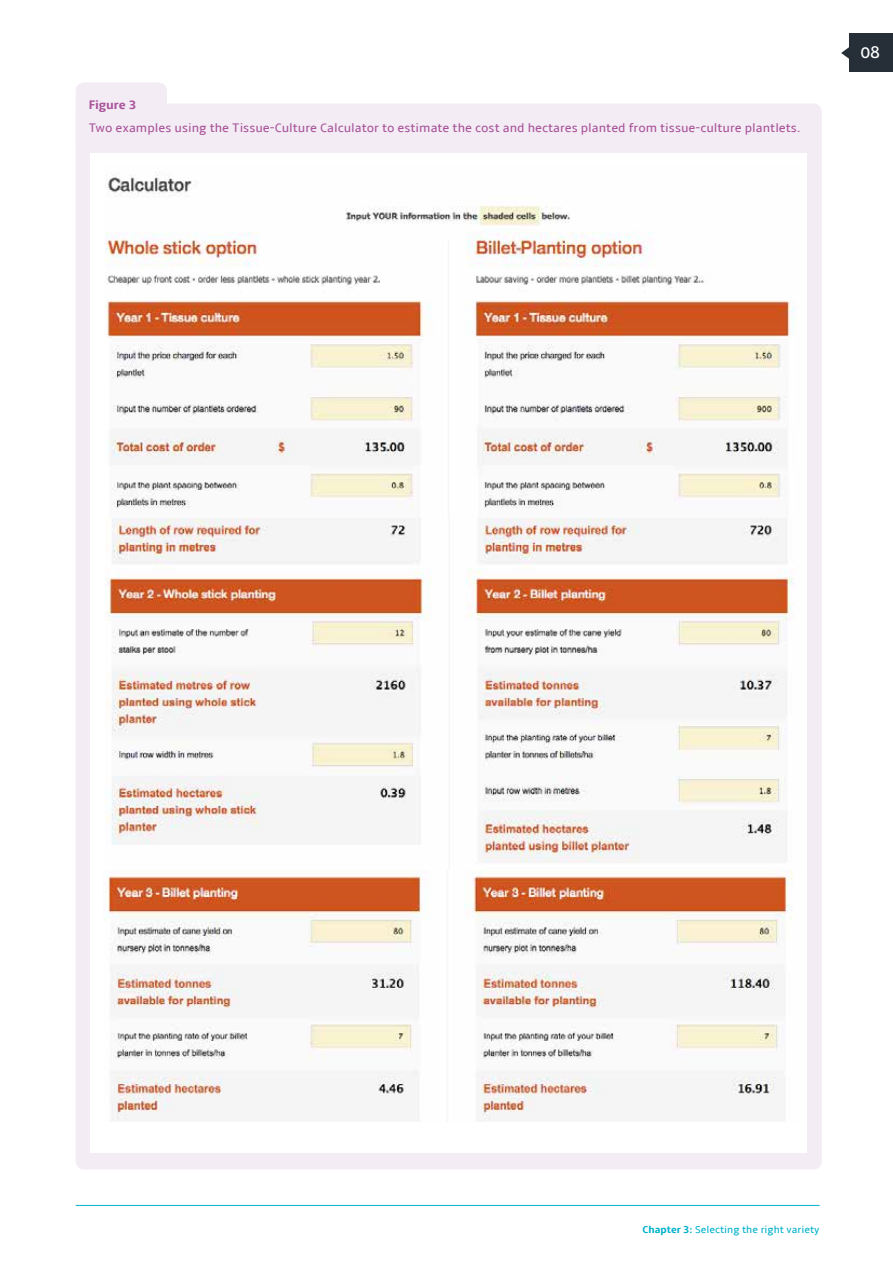
<style>
.page{position:relative;width:893px;height:1263px;background:#fff}
.page>*{position:absolute;margin:0;border:0;box-sizing:border-box;transform-origin:0 0}
.t1{font:16.5px "Aller";color:#fff}
.t2{font:12.75px "Amble";color:#a9539a}
.t3{font:700 12.75px "Amble";color:#a9539a}
.t4{font:10.5px "Amble";color:#00b1cb}
.s1{font-weight:700}
</style>
<div class="page">
<svg style="left:841px;top:47px;width:8px;height:12px"></svg>
<div style="left:849px;top:34px;width:44px;height:38px;background:#262f38"></div>
<hr style="left:76px;top:1205px;width:743px;height:1px;background:#00b1cb">
<div style="left:76px;top:82px;width:91px;height:74px;background:#f3ecf4;border-radius:9px"></div>
<div style="left:76px;top:104px;width:746px;height:1065px;background:#f3ecf4;border-radius:9px"></div>
<div style="left:91px;top:154px;width:716px;height:999px;background:#fff"></div>
<img style="left:105px;top:172px;width:690px;height:699px">
<img style="left:107px;top:871px;width:686px;height:251px">
<p class="t3" style="left:89px;top:97px;width:49px">Figure 3</p>
<p class="t2" style="left:89px;top:120px;width:713px">Two examples using the Tissue-Culture Calculator to estimate the cost and hectares planted from tissue-culture plantlets.</p>
<p class="t1" style="left:860px;top:42px;width:21px">08</p>
<p class="t4" style="left:642px;top:1223px;width:178px"><span class="s1">Chapter 3:</span> Selecting the right variety</p>
</div>
